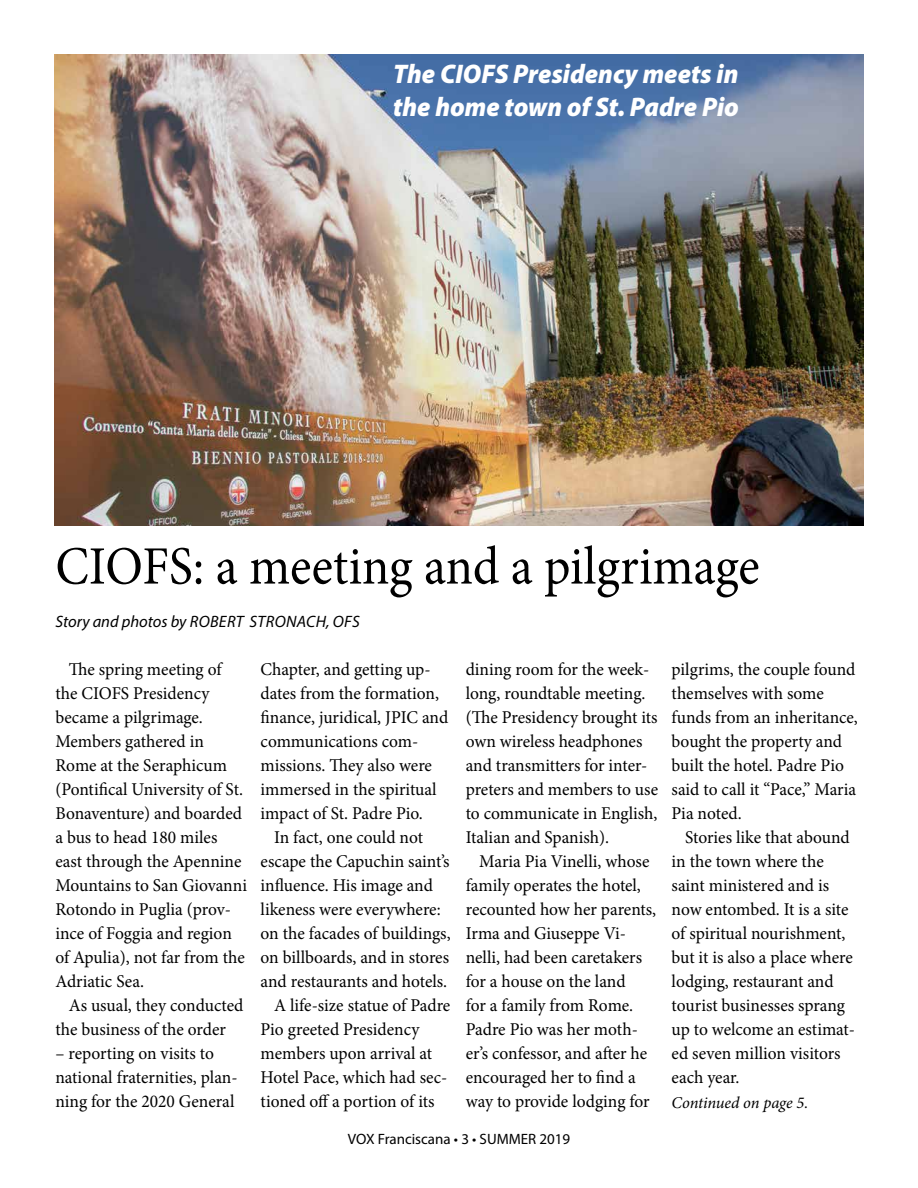
<style>
.page{position:relative;width:918px;height:1188px;background:#fff}
.page>*{position:absolute;margin:0;border:0;box-sizing:border-box;transform-origin:0 0}
.t1{font:54px "Minion Pro";color:#000;scale:.93 1}
.t2{font:italic 900 27px/32.4px "Myriad Pro";color:#fff;scale:.95 1}
.t3{font:18px/24px "Minion Pro";letter-spacing:-.005em;color:#000}
.t4{font:italic 16.5px "Myriad Pro";letter-spacing:.015em;color:#000}
.t5{font:15px "Myriad Pro";color:#000}
.s1{font-style:italic;font-size:16.5px}
</style>
<div class="page">
<img style="left:54px;top:54px;width:810px;height:472px">
<h2 class="t2" style="left:393px;top:58px;width:366px">The CIOFS Presidency meets in the home town of St. Padre Pio</h2>
<h1 class="t1" style="left:55px;top:530px;width:759px">CIOFS: a meeting and a pilgrimage</h1>
<p class="t4" style="left:55px;top:611px;width:306px">Story and photos by ROBERT STRONACH, OFS</p>
<p class="t3" style="left:55px;top:657px;width:193px;text-indent:14px">The spring meeting of the CIOFS Presidency became a pilgrimage.<br>Members gathered in<br>Rome at the Seraphicum (Pontifical University of St.<br>Bonaventure) and boarded a bus to head 180 miles east through the Apennine<br>Mountains to San Giovanni<br>Rotondo in Puglia (prov&shy;ince of Foggia and region of Apulia), not far from the<br>Adriatic Sea.</p>
<p class="t3" style="left:55px;top:993px;width:190px;text-indent:13px">As usual, they conducted the business of the order</p>
<p class="t3" style="left:55px;top:1041px;width:184px">– reporting on visits to national fraternities, plan&shy;ning for the 2020 General</p>
<p class="t3" style="left:261px;top:657px;width:189px">Chapter, and getting up&shy;dates from the formation, finance, juridical, JPIC and communications com&shy;missions. They also were immersed in the spiritual impact of St. Padre Pio.</p>
<p class="t3" style="left:274px;top:825px;width:150px">In fact, one could not</p>
<p class="t3" style="left:261px;top:849px;width:191px">escape the Capuchin saint’s</p>
<p class="t3" style="left:261px;top:873px;width:174px">influence. His image and</p>
<p class="t3" style="left:261px;top:897px;width:182px">likeness were everywhere:</p>
<p class="t3" style="left:261px;top:921px;width:192px">on the facades of buildings,</p>
<p class="t3" style="left:261px;top:945px;width:190px">on billboards, and in stores</p>
<p class="t3" style="left:261px;top:969px;width:188px">and restaurants and hotels.</p>
<p class="t3" style="left:274px;top:993px;width:178px">A life-size statue of Padre</p>
<p class="t3" style="left:261px;top:1017px;width:160px">Pio greeted Presidency</p>
<p class="t3" style="left:261px;top:1041px;width:173px">members upon arrival at</p>
<p class="t3" style="left:261px;top:1065px;width:188px">Hotel Pace, which had sec-</p>
<p class="t3" style="left:261px;top:1089px;width:176px">tioned off a portion of its</p>
<p class="t3" style="left:466px;top:657px;width:194px">dining room for the week&shy;long, roundtable meeting. (The Presidency brought its own wireless headphones and transmitters for inter&shy;preters and members to use to communicate in English,<br>Italian and Spanish).</p>
<p class="t3" style="left:466px;top:849px;width:344px;text-indent:13px">Maria Pia Vinelli, whose<br>family operates the hotel,<br>recounted how her parents,<br>Irma and Giuseppe Vi-<br>nelli, had been caretakers<br>for a house on the land<br>for a family from Rome.<br>Padre Pio was her moth-<br>er’s confessor, and after he<br>encouraged her to find a<br>way to provide lodging for <span class="s1">Continued on page 5.</span></p>
<p class="t3" style="left:672px;top:657px;width:188px">pilgrims, the couple found themselves with some funds from an inheritance, bought the property and built the hotel. Padre Pio said to call it “Pace,” Maria<br>Pia noted.</p>
<p class="t3" style="left:672px;top:825px;width:185px;text-indent:13px">Stories like that abound in the town where the saint ministered and is now entombed. It is a site of spiritual nourishment, but it is also a place where lodging, restaurant and tourist businesses sprang up to welcome an estimat&shy;ed seven million visitors each year.</p>
<p class="t5" style="left:348px;top:1129px;width:224px">VOX Franciscana • 3 • SUMMER 2019</p>
</div>
